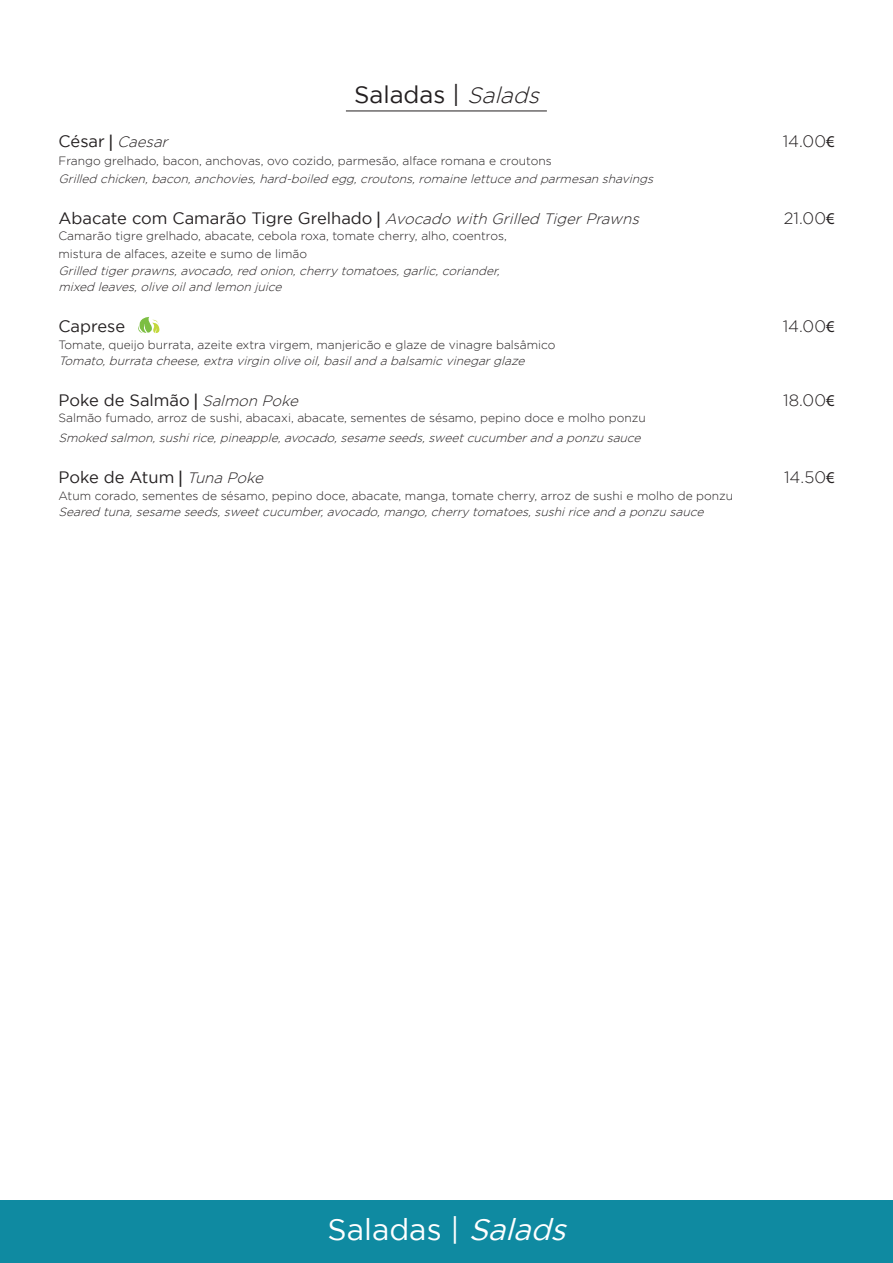
<style>
.page{position:relative;width:893px;height:1263px;background:#fff}
.page>*{position:absolute;margin:0;border:0;box-sizing:border-box;transform-origin:0 0}
.t1{font:30px "Gotham";color:#fff}
.t2{font:24px "Gotham";color:#231f20}
.t3{font:16.5px "Gotham";color:#231f20}
.t4{font:300 16.5px "Gotham";color:#231f20}
.t5{font:italic 300 15px "Gotham";color:#231f20}
.t6{font:italic 300 12px "Gotham";color:#231f20}
.t7{font:300 12px "Gotham";color:#231f20}
.s1{font-weight:300;font-style:italic;font-size:22.5px}
.s2{font-weight:400;font-style:normal;font-size:16.5px}
.s3{font-family:"Oregon LDO";font-weight:700;font-style:normal;font-size:16.5px}
.s4{font-family:"Myriad Pro";font-weight:400}
.s5{font-family:"Oregon LDO";font-weight:700}
.s6{font-weight:300;font-style:italic;font-size:15px}
.s7{font-style:italic}
</style>
<div class="page">
<div style="left:0;top:1201px;width:893px;height:62px;background:#0f8aa1"></div>
<svg style="left:138px;top:317px;width:22px;height:16px"></svg>
<hr style="left:346px;top:110px;width:201px;height:1px;background:#231f20">
<p class="t2" style="left:354px;top:81px;width:193px">Saladas | <span class="s1">Salads</span></p>
<p class="t5" style="left:58px;top:134px;width:115px"><span class="s2">César</span> <span class="s3">|</span> Caesar</p>
<p class="t4" style="left:783px;top:132px;width:53px">14.00<span class="s4">€</span></p>
<p class="t7" style="left:58px;top:154px;width:495px">Frango grelhado, bacon, anchovas, ovo cozido, parmesão, alface romana e croutons</p>
<p class="t6" style="left:58px;top:172px;width:599px">Grilled chicken,bacon,anchovies,hard-boiled egg,croutons,romaine lettuce and parmesan shavings</p>
<p class="t3" style="left:58px;top:209px;width:586px">Abacate com Camarão Tigre Grelhado <span class="s5">|</span> <span class="s6">Avocado with Grilled TigerPrawns</span></p>
<p class="t4" style="left:784px;top:209px;width:52px">21.00<span class="s4">€</span></p>
<p class="t7" style="left:58px;top:230px;width:450px">Camarão tigre grelhado, abacate, cebola roxa, tomate cherry, alho, coentros,</p>
<p class="t7" style="left:58px;top:248px;width:250px">mistura de alfaces, azeite e sumo de limão</p>
<p class="t6" style="left:58px;top:264px;width:446px">Grilled tigerprawns,avocado,red onion,cherry tomatoes,garlic,coriander,</p>
<p class="t6" style="left:58px;top:281px;width:228px">mixed leaves,olive oiland lemon juice</p>
<p class="t3" style="left:58px;top:317px;width:68px">Caprese</p>
<p class="t4" style="left:783px;top:317px;width:53px">14.00<span class="s4">€</span></p>
<p class="t7" style="left:58px;top:338px;width:499px">Tomate, queijo burrata, azeite extra virgem, manjericão e glaze de vinagre balsâmico</p>
<p class="t6" style="left:58px;top:354px;width:471px">Tomato,burrata cheese,extra virgin olive oil,basiland a balsamic vinegarglaze</p>
<p class="t3" style="left:58px;top:391px;width:245px">Poke de Salmão <span class="s5">|</span> <span class="s6">Salmon Poke</span></p>
<p class="t4" style="left:783px;top:391px;width:53px">18.00<span class="s4">€</span></p>
<p class="t7" style="left:58px;top:412px;width:589px">Salmão fumado, arroz de sushi, abacaxi, abacate, sementes de sésamo, pepino doce e molho ponzu</p>
<p class="t6" style="left:58px;top:431px;width:587px">Smoked salmon,sushirice,pineapple,avocado,sesame seeds,sweetcucumberand a ponzu sauce</p>
<p class="t3" style="left:58px;top:468px;width:210px">Poke de Atum <span class="s5">|</span> <span class="s6">Tuna Poke</span></p>
<p class="t4" style="left:784px;top:468px;width:52px">14.50<span class="s4">€</span></p>
<p class="t7" style="left:58px;top:489px;width:676px">Atum corado, sementes de sésamo, pepino doce, abacate, manga, tomate cherry, arroz de sushi e molho de ponzu</p>
<p class="t6" style="left:58px;top:505px;width:650px">Seared tuna,sesame seeds,sweetcucumber,avocado,mango,cherry tomatoes,sushirice and a ponzu sauce</p>
<p class="t1" style="left:328px;top:1212px;width:248px">Saladas | <span class="s7">Salads</span></p>
</div>
